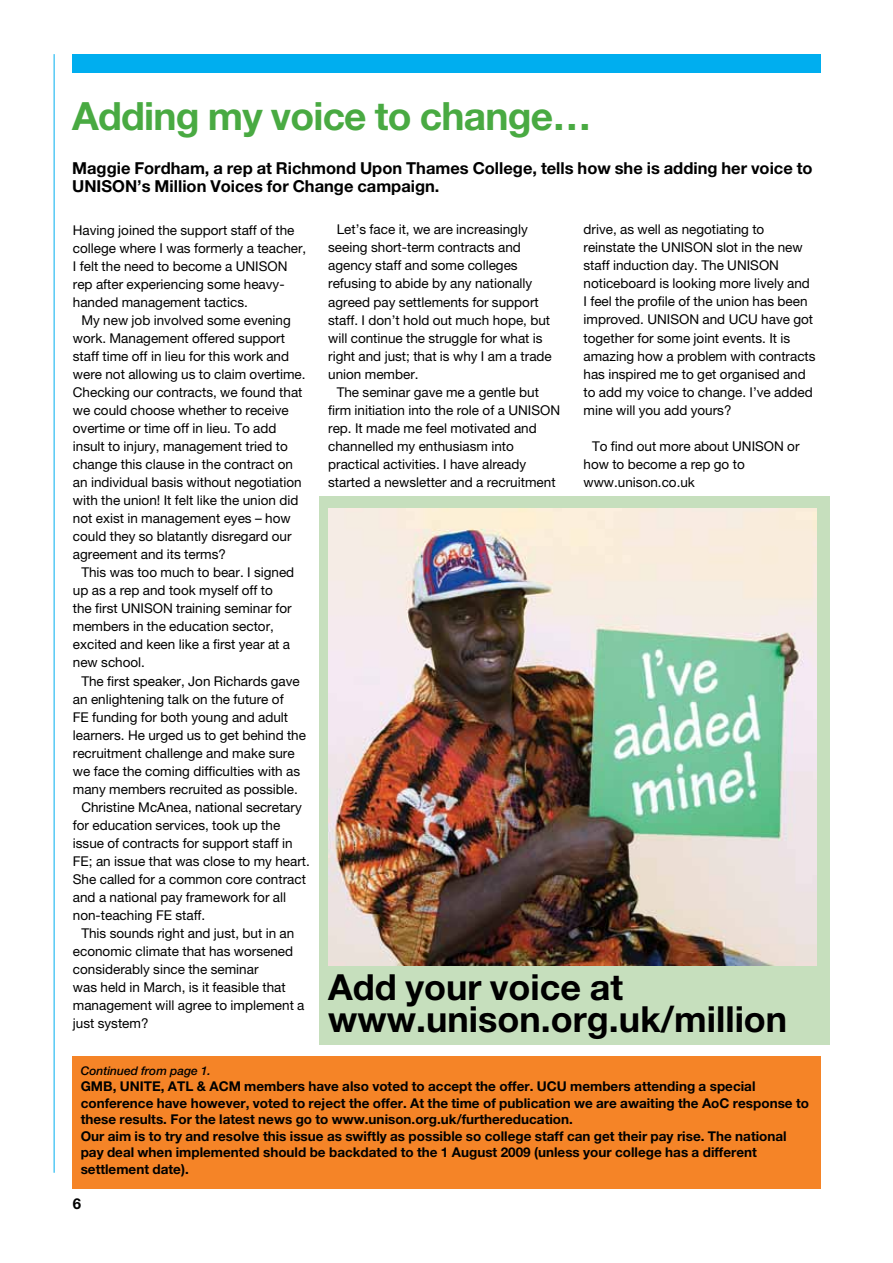
<style>
.page{position:relative;width:893px;height:1263px;background:#fff}
.page>*{position:absolute;margin:0;border:0;box-sizing:border-box;transform-origin:0 0}
.t1{font:700 39px "Helvetica Neue";letter-spacing:-.02em;color:#49aa42}
.t2{font:700 36px/31.5px "Helvetica Neue";color:#000}
.t3{font:700 16.5px/18px "Helvetica Neue";color:#000}
.t4{font:700 15px "Helvetica Neue";color:#000}
.t5{font:13.5px/18px "Helvetica Neue";color:#000}
.t6{font:700 13.5px/16.5px "Helvetica Neue";color:#000}
.t7{font:italic 500 12px "Helvetica Neue";color:#000}
</style>
<div class="page">
<hr style="left:54px;top:54px;width:1px;height:1119px;background:#00aeef">
<div style="left:72px;top:54px;width:749px;height:18px;background:#00aeef"></div>
<div style="left:319px;top:496px;width:510px;height:549px;background:#c6dfbd"></div>
<div style="left:72px;top:1057px;width:749px;height:132px;background:#f58427"></div>
<img style="left:328px;top:508px;width:488px;height:457px">
<h1 class="t1" style="left:72px;top:92px;width:521px">Adding my voice to change…</h1>
<p class="t3" style="left:72px;top:158px;width:742px">Maggie Fordham, a rep at Richmond Upon Thames College, tells how she is adding her voice to<br>UNISON’s Million Voices for Change campaign.</p>
<p class="t5" style="left:73px;top:221px;width:235px">Having joined the support staff of the college where I was formerly a teacher, I felt the need to become a UNISON rep after experiencing some heavy&shy;handed management tactics.</p>
<p class="t5" style="left:73px;top:311px;width:234px;text-indent:9px">My new job involved some evening work. Management offered support staff time off in lieu for this work and were not allowing us to claim overtime.<br>Checking our contracts, we found that we could choose whether to receive overtime or time off in lieu. To add insult to injury, management tried to change this clause in the contract on an individual basis without negotiation with the union! It felt like the union did not exist in management eyes – how could they so blatantly disregard our agreement and its terms?</p>
<p class="t5" style="left:73px;top:563px;width:223px;text-indent:9px">This was too much to bear. I signed up as a rep and took myself off to the first UNISON training seminar for members in the education sector, excited and keen like a first year at a new school.</p>
<p class="t5" style="left:81px;top:671px;width:220px">The first speaker, Jon Richards gave</p>
<p class="t5" style="left:73px;top:689px;width:212px">an enlightening talk on the future of</p>
<p class="t5" style="left:73px;top:707px;width:217px">FE funding for both young and adult</p>
<p class="t5" style="left:73px;top:726px;width:235px">learners. He urged us to get behind the</p>
<p class="t5" style="left:73px;top:744px;width:223px">recruitment challenge and make sure</p>
<p class="t5" style="left:73px;top:762px;width:229px">we face the coming difficulties with as</p>
<p class="t5" style="left:73px;top:780px;width:227px">many members recruited as possible.</p>
<p class="t5" style="left:81px;top:798px;width:222px">Christine McAnea, national secretary</p>
<p class="t5" style="left:73px;top:816px;width:209px">for education services, took up the</p>
<p class="t5" style="left:73px;top:834px;width:221px">issue of contracts for support staff in</p>
<p class="t5" style="left:73px;top:852px;width:239px">FE; an issue that was close to my heart.</p>
<p class="t5" style="left:73px;top:870px;width:235px">She called for a common core contract</p>
<p class="t5" style="left:73px;top:888px;width:215px">and a national pay framework for all</p>
<p class="t5" style="left:73px;top:906px;width:134px">non-teaching FE staff.</p>
<p class="t5" style="left:81px;top:924px;width:214px">This sounds right and just, but in an</p>
<p class="t5" style="left:73px;top:942px;width:222px">economic climate that has worsened</p>
<p class="t5" style="left:73px;top:960px;width:187px">considerably since the seminar</p>
<p class="t5" style="left:73px;top:978px;width:214px">was held in March, is it feasible that</p>
<p class="t5" style="left:73px;top:996px;width:233px">management will agree to implement a</p>
<p class="t5" style="left:73px;top:1014px;width:77px">just system?</p>
<p class="t5" style="left:328px;top:220px;width:225px;text-indent:9px">Let’s face it, we are increasingly seeing short-term contracts and agency staff and some colleges refusing to abide by any nationally agreed pay settlements for support staff. I don’t hold out much hope, but will continue the struggle for what is right and just; that is why I am a trade union member.</p>
<p class="t5" style="left:328px;top:383px;width:233px;text-indent:9px">The seminar gave me a gentle but firm initiation into the role of a UNISON rep. It made me feel motivated and channelled my enthusiasm into practical activities. I have already started a newsletter and a recruitment</p>
<p class="t5" style="left:583px;top:220px;width:234px">drive, as well as negotiating to reinstate the UNISON slot in the new staff induction day. The UNISON noticeboard is looking more lively and I feel the profile of the union has been improved. UNISON and UCU have got together for some joint events. It is amazing how a problem with contracts has inspired me to get organised and to add my voice to change. I’ve added mine will you add yours?</p>
<p class="t5" style="left:583px;top:437px;width:218px;text-indent:9px">To find out more about UNISON or how to become a rep go to www.unison.co.uk</p>
<h2 class="t2" style="left:328px;top:971px;width:461px">Add your voice at www.unison.org.uk/million</h2>
<p class="t7" style="left:81px;top:1063px;width:132px">Continued from page 1.</p>
<p class="t6" style="left:81px;top:1078px;width:730px">GMB, UNITE, ATL &amp; ACM members have also voted to accept the offer. UCU members attending a special conference have however, voted to reject the offer. At the time of publication we are awaiting the AoC response to these results. For the latest news go to www.unison.org.uk/furthereducation.<br>Our aim is to try and resolve this issue as swiftly as possible so college staff can get their pay rise. The national pay deal when implemented should be backdated to the 1 August 2009 (unless your college has a different settlement date).</p>
<p class="t4" style="left:73px;top:1194px;width:10px">6</p>
</div>
